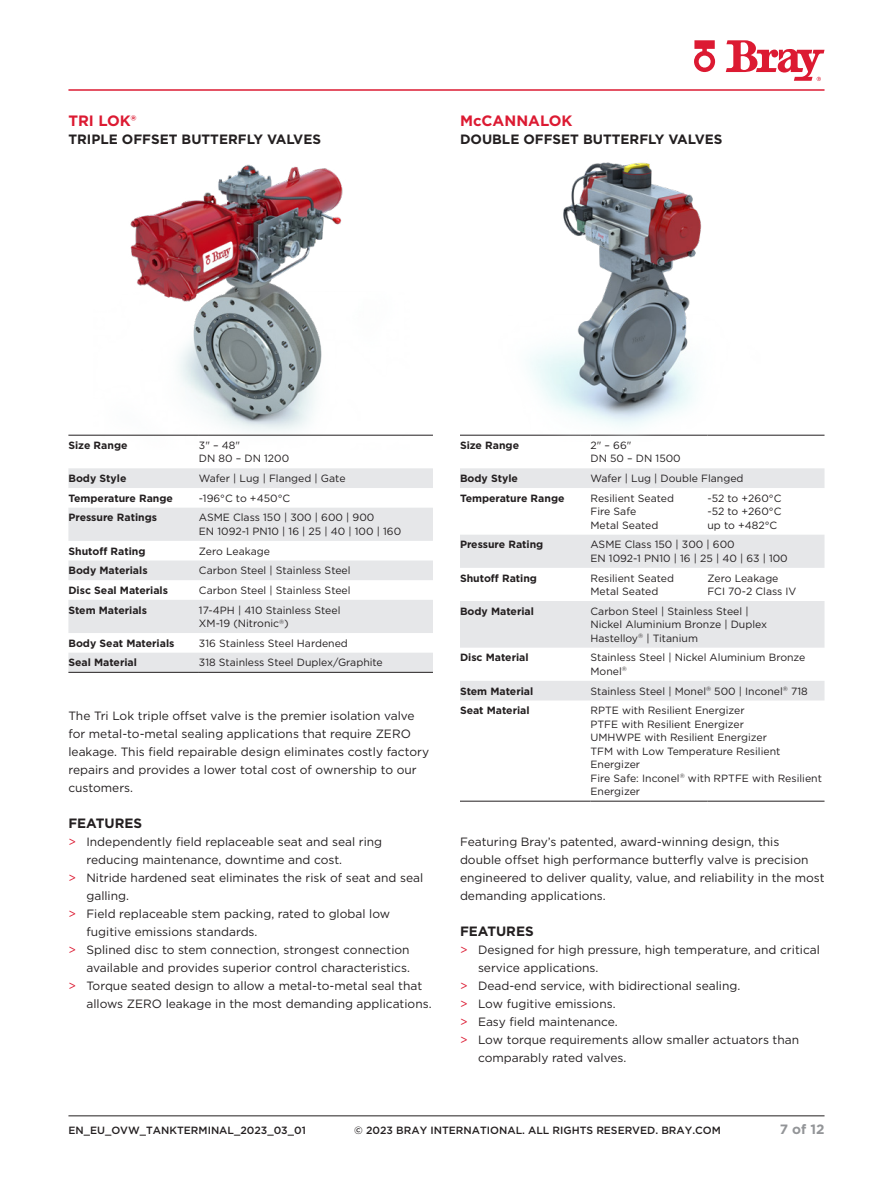
<style>
.page{position:relative;width:893px;height:1188px;background:#fff}
.page>*{position:absolute;margin:0;border:0;box-sizing:border-box;transform-origin:0 0}
.Subhead_1{font:700 15px "Gotham";color:#dc1a32}
.Subhead_2{font:700 13.5px "Gotham";color:#231f20}
.t1{font:700 13.5px "Gotham";color:#939598}
.Body_Text{font:12px/18px "Gotham";color:#231f20}
.Table_Body{font:10.5px/13.5px "Gotham Pro";color:#231f20}
.Table_Body_Bold{font:700 10.5px "Gotham Pro";color:#231f20}
.t2{font:500 10.5px "Gotham";color:#231f20}
.s1{color:#dc1a32}
</style>
<div class="page">
<svg style="left:726px;top:40px;width:98px;height:41px"></svg>
<svg style="left:694px;top:40px;width:21px;height:32px"></svg>
<hr style="left:68px;top:89px;width:756px;height:2px;background:#dc1a32">
<hr style="left:68px;top:1116px;width:756px;height:1px;background:#231f20">
<img style="left:93px;top:164px;width:317px;height:271px">
<svg style="left:68px;top:468px;width:365px;height:204px;fill:#e6e7e9"></svg>
<hr style="left:199px;top:435px;width:234px;height:1px;background:#231f20">
<hr style="left:68px;top:435px;width:131px;height:1px;background:#231f20">
<hr style="left:68px;top:672px;width:131px;height:1px;background:#231f20">
<hr style="left:199px;top:672px;width:234px;height:1px;background:#231f20">
<svg style="left:460px;top:468px;width:364px;height:233px;fill:#e9eaec"></svg>
<hr style="left:707px;top:435px;width:117px;height:1px;background:#231f20">
<hr style="left:460px;top:801px;width:130px;height:1px;background:#231f20">
<hr style="left:590px;top:801px;width:117px;height:1px;background:#231f20">
<hr style="left:707px;top:801px;width:117px;height:1px;background:#231f20">
<hr style="left:460px;top:435px;width:130px;height:1px;background:#231f20">
<img style="left:481px;top:162px;width:304px;height:274px">
<p class="Subhead_1" style="left:68px;top:111px;width:70px">TRI LOK®</p>
<p class="Subhead_2" style="left:68px;top:130px;width:254px">TRIPLE OFFSET BUTTERFLY VALVES</p>
<p class="Subhead_1" style="left:460px;top:111px;width:114px">McCANNALOK</p>
<p class="Subhead_2" style="left:460px;top:130px;width:264px">DOUBLE OFFSET BUTTERFLY VALVES</p>
<p class="Table_Body_Bold" style="left:68px;top:439px;width:61px">Size Range</p>
<p class="Table_Body" style="left:199px;top:438px;width:43px">3" – 48"</p>
<p class="Table_Body" style="left:199px;top:452px;width:92px">DN 80 – DN 1200</p>
<p class="Table_Body_Bold" style="left:68px;top:472px;width:60px">Body Style</p>
<p class="Table_Body" style="left:199px;top:472px;width:148px">Wafer | Lug | Flanged | Gate</p>
<p class="Table_Body_Bold" style="left:68px;top:492px;width:106px">Temperature Range</p>
<p class="Table_Body" style="left:199px;top:491px;width:93px">-196°C to +450°C</p>
<p class="Table_Body_Bold" style="left:68px;top:512px;width:90px">Pressure Ratings</p>
<p class="Table_Body" style="left:199px;top:511px;width:177px">ASME Class 150 | 300 | 600 | 900</p>
<p class="Table_Body" style="left:199px;top:524px;width:204px">EN 1092-1 PN10 | 16 | 25 | 40 | 100 | 160</p>
<p class="Table_Body_Bold" style="left:68px;top:545px;width:79px">Shutoff Rating</p>
<p class="Table_Body" style="left:199px;top:544px;width:73px">Zero Leakage</p>
<p class="Table_Body_Bold" style="left:68px;top:564px;width:81px">Body Materials</p>
<p class="Table_Body" style="left:199px;top:564px;width:153px">Carbon Steel | Stainless Steel</p>
<p class="Table_Body_Bold" style="left:68px;top:584px;width:101px">Disc Seal Materials</p>
<p class="Table_Body" style="left:199px;top:583px;width:153px">Carbon Steel | Stainless Steel</p>
<p class="Table_Body_Bold" style="left:68px;top:604px;width:80px">Stem Materials</p>
<p class="Table_Body" style="left:199px;top:603px;width:143px">17-4PH | 410 Stainless Steel<br>XM-19 (Nitronic<sup>®</sup>)</p>
<p class="Table_Body_Bold" style="left:68px;top:637px;width:108px">Body Seat Materials</p>
<p class="Table_Body" style="left:199px;top:636px;width:150px">316 Stainless Steel Hardened</p>
<p class="Table_Body_Bold" style="left:68px;top:657px;width:70px">Seal Material</p>
<p class="Table_Body" style="left:199px;top:656px;width:185px">318 Stainless Steel Duplex/Graphite</p>
<p class="Body_Text" style="left:68px;top:706px;width:362px">The Tri Lok triple offset valve is the premier isolation valve for metal-to-metal sealing applications that require ZERO leakage. This field repairable design eliminates costly factory repairs and provides a lower total cost of ownership to our customers.</p>
<p class="Subhead_2" style="left:68px;top:814px;width:75px">FEATURES</p>
<p class="Body_Text" style="left:86px;top:832px;width:297px;text-indent:-18px"><span class="s1">&gt;</span> Independently field replaceable seat and seal ring reducing maintenance, downtime and cost.</p>
<p class="Body_Text" style="left:86px;top:868px;width:338px;text-indent:-18px"><span class="s1">&gt;</span> Nitride hardened seat eliminates the risk of seat and seal galling.</p>
<p class="Body_Text" style="left:86px;top:904px;width:305px;text-indent:-18px"><span class="s1">&gt;</span> Field replaceable stem packing, rated to global low fugitive emissions standards.</p>
<p class="Body_Text" style="left:68px;top:940px;width:343px;text-align:right"><span class="s1">&gt;</span> Splined disc to stem connection, strongest connection available and provides superior control characteristics.</p>
<p class="Body_Text" style="left:86px;top:976px;width:347px;text-indent:-18px"><span class="s1">&gt;</span> Torque seated design to allow a metal-to-metal seal that allows ZERO leakage in the most demanding applications.</p>
<p class="Table_Body_Bold" style="left:460px;top:439px;width:61px">Size Range</p>
<p class="Table_Body" style="left:590px;top:438px;width:42px">2" – 66"</p>
<p class="Table_Body" style="left:590px;top:452px;width:92px">DN 50 – DN 1500</p>
<p class="Table_Body_Bold" style="left:460px;top:472px;width:60px">Body Style</p>
<p class="Table_Body" style="left:590px;top:472px;width:155px">Wafer | Lug | Double Flanged</p>
<p class="Table_Body_Bold" style="left:460px;top:492px;width:106px">Temperature Range</p>
<p class="Table_Body" style="left:590px;top:491px;width:85px">Resilient Seated</p>
<p class="Table_Body" style="left:590px;top:505px;width:47px">Fire Safe</p>
<p class="Table_Body" style="left:590px;top:518px;width:69px">Metal Seated</p>
<p class="Table_Body" style="left:707px;top:491px;width:75px">-52 to +260°C</p>
<p class="Table_Body" style="left:707px;top:505px;width:75px">-52 to +260°C</p>
<p class="Table_Body" style="left:707px;top:518px;width:71px">up to +482°C</p>
<p class="Table_Body_Bold" style="left:460px;top:539px;width:85px">Pressure Rating</p>
<p class="Table_Body" style="left:590px;top:538px;width:146px">ASME Class 150 | 300 | 600</p>
<p class="Table_Body" style="left:590px;top:551px;width:199px">EN 1092-1 PN10 | 16 | 25 | 40 | 63 | 100</p>
<p class="Table_Body_Bold" style="left:460px;top:572px;width:79px">Shutoff Rating</p>
<p class="Table_Body" style="left:590px;top:571px;width:85px">Resilient Seated</p>
<p class="Table_Body" style="left:590px;top:585px;width:69px">Metal Seated</p>
<p class="Table_Body" style="left:707px;top:571px;width:73px">Zero Leakage</p>
<p class="Table_Body" style="left:707px;top:585px;width:90px">FCI 70-2 Class IV</p>
<p class="Table_Body_Bold" style="left:460px;top:605px;width:75px">Body Material</p>
<p class="Table_Body" style="left:590px;top:604px;width:160px">Carbon Steel | Stainless Steel |</p>
<p class="Table_Body" style="left:590px;top:618px;width:178px">Nickel Aluminium Bronze | Duplex</p>
<p class="Table_Body" style="left:590px;top:631px;width:109px">Hastelloy<sup>®</sup> | Titanium</p>
<p class="Table_Body_Bold" style="left:460px;top:652px;width:70px">Disc Material</p>
<p class="Table_Body" style="left:590px;top:651px;width:216px">Stainless Steel | Nickel Aluminium Bronze</p>
<p class="Table_Body" style="left:590px;top:664px;width:38px">Monel<sup>®</sup></p>
<p class="Table_Body_Bold" style="left:460px;top:685px;width:75px">Stem Material</p>
<p class="Table_Body" style="left:590px;top:684px;width:219px">Stainless Steel | Monel<sup>®</sup> 500 | Inconel<sup>®</sup> 718</p>
<p class="Table_Body_Bold" style="left:460px;top:704px;width:71px">Seat Material</p>
<p class="Table_Body" style="left:590px;top:704px;width:156px">RPTE with Resilient Energizer</p>
<p class="Table_Body" style="left:590px;top:717px;width:155px">PTFE with Resilient Energizer</p>
<p class="Table_Body" style="left:590px;top:731px;width:178px">UMHWPE with Resilient Energizer</p>
<p class="Table_Body" style="left:590px;top:744px;width:191px">TFM with Low Temperature Resilient<br>Energizer</p>
<p class="Table_Body" style="left:590px;top:771px;width:233px">Fire Safe: Inconel<sup>®</sup> with RPTFE with Resilient<br>Energizer</p>
<p class="Body_Text" style="left:460px;top:832px;width:366px">Featuring Bray’s patented, award-winning design, this<br>double offset high performance butterfly valve is precision engineered to deliver quality, value, and reliability in the most demanding applications.</p>
<p class="Subhead_2" style="left:460px;top:922px;width:75px">FEATURES</p>
<p class="Body_Text" style="left:478px;top:940px;width:343px;text-indent:-18px"><span class="s1">&gt;</span> Designed for high pressure, high temperature, and critical service applications.</p>
<p class="Body_Text" style="left:460px;top:976px;width:282px"><span class="s1">&gt;</span> Dead-end service, with bidirectional sealing.</p>
<p class="Body_Text" style="left:460px;top:994px;width:157px"><span class="s1">&gt;</span> Low fugitive emissions.</p>
<p class="Body_Text" style="left:460px;top:1012px;width:159px"><span class="s1">&gt;</span> Easy field maintenance.</p>
<p class="Body_Text" style="left:478px;top:1030px;width:323px;text-indent:-18px"><span class="s1">&gt;</span> Low torque requirements allow smaller actuators than comparably rated valves.</p>
<p class="t2" style="left:68px;top:1124px;width:124px">EN_EU_OVW_TAN KTERMINAL</p>
<p class="t2" style="left:234px;top:1124px;width:73px">_2023_03_01</p>
<p class="t2" style="left:354px;top:1123px;width:368px">© 2023 BRAY INTERNATIONAL. ALL RIGHTS RESERVED. BRAY.COM</p>
<p class="t1" style="left:780px;top:1120px;width:46px">7 of 12</p>
</div>
